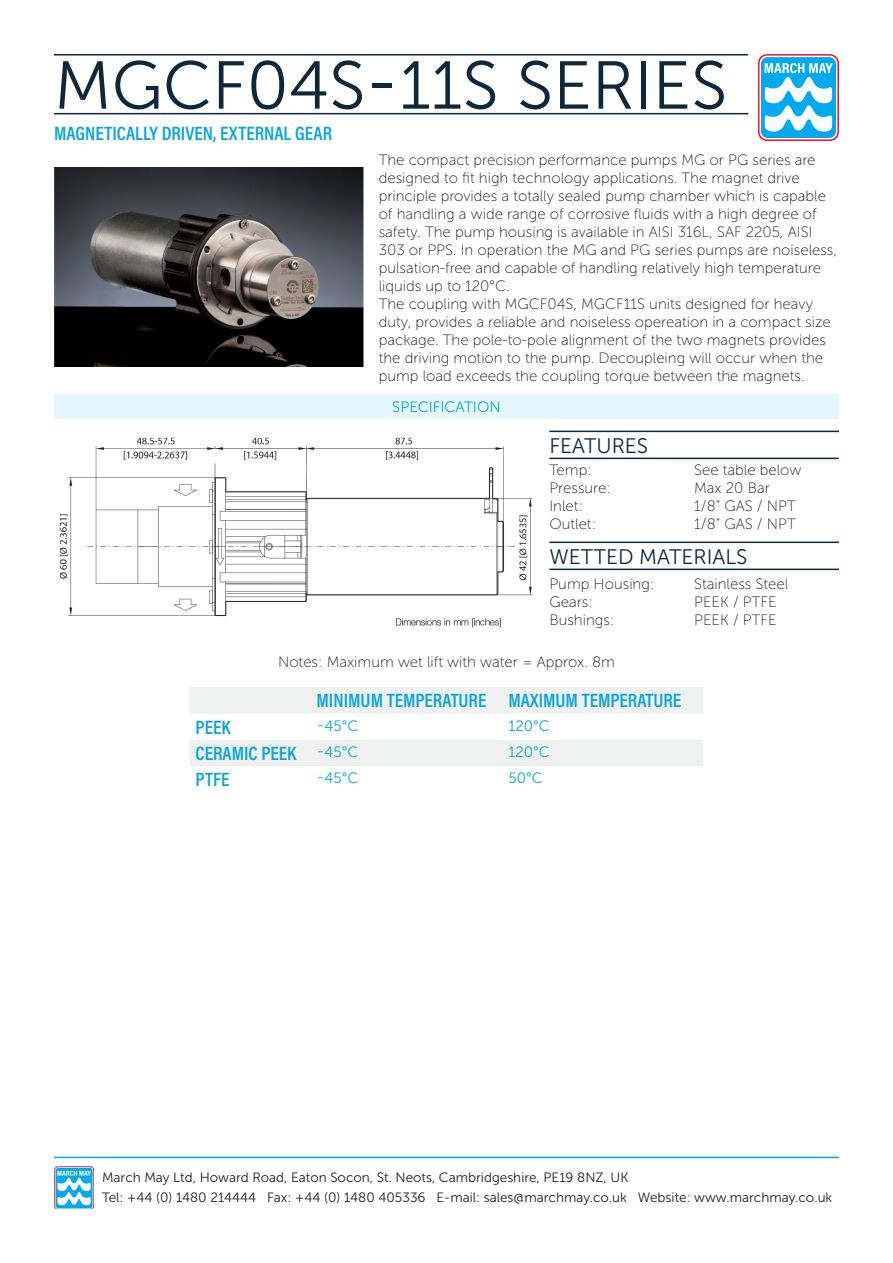
<style>
.page{position:relative;width:893px;height:1263px;background:#fff}
.page>*{position:absolute;margin:0;border:0;box-sizing:border-box;transform-origin:0 0}
.Heading{font:67.5px "Museo Sans 300";color:#0e273a}
.Sub_Heading_Black{font:21px "Museo Sans 300";color:#0e273a}
.Sub_Heading{font:600 19.5px "Acumin Pro Cond";color:#0aa5da}
._2_Column_Black{font:15px/18px "Museo Sans 100";color:#231f20}
.Heading_-_Table{font:15px "Museo Sans 300";color:#0aa5da}
.t1{font:13.5px/19.8px "Museo Sans 300";color:#231f20}
</style>
<div class="page">
<img style="left:759px;top:54px;width:80px;height:86px">
<hr style="left:54px;top:54px;width:694px;height:2px;background:#0e273a">
<hr style="left:54px;top:113px;width:694px;height:1px;background:#0e273a">
<hr style="left:549px;top:431px;width:290px;height:1px;background:#0e273a">
<hr style="left:549px;top:458px;width:290px;height:1px;background:#0e273a">
<hr style="left:549px;top:542px;width:290px;height:1px;background:#0e273a">
<hr style="left:549px;top:569px;width:290px;height:1px;background:#0e273a">
<img style="left:54px;top:167px;width:310px;height:200px">
<img style="left:54px;top:1166px;width:40px;height:43px">
<hr style="left:54px;top:1157px;width:785px;height:1px;background:#02a9ed">
<svg style="left:190px;top:687px;width:513px;height:79px"></svg>
<div style="left:54px;top:395px;width:785px;height:24px;background:#e6f6fd"></div>
<img style="left:59px;top:437px;width:474px;height:191px">
<p class="Heading" style="left:54px;top:49px;width:675px">MGCF04S-11S SERIES</p>
<p class="Sub_Heading" style="left:54px;top:120px;width:280px">MAGNETICALLY DRIVEN, EXTERNAL GEAR</p>
<p class="_2_Column_Black" style="left:379px;top:151px;width:460px">The compact precision performance pumps MG or PG series are designed to fit high technology applications. The magnet drive principle provides a totally sealed pump chamber which is capable of handling a wide range of corrosive fluids with a high degree of safety. The pump housing is available in AISI 316L, SAF 2205, AISI 303 or PPS. In operation the MG and PG series pumps are noiseless, pulsation-free and capable of handling relatively high temperature liquids up to 120°C.</p>
<p class="_2_Column_Black" style="left:379px;top:295px;width:453px">The coupling with MGCF04S, MGCF11S units designed for heavy duty, provides a reliable and noiseless opereation in a compact size package. The pole-to-pole alignment of the two magnets provides the driving motion to the pump. Decoupleing will occur when the pump load exceeds the coupling torque between the magnets.</p>
<p class="Heading_-_Table" style="left:392px;top:399px;width:110px">SPECIFICATION</p>
<p class="Sub_Heading_Black" style="left:549px;top:435px;width:100px">FEATURES</p>
<p class="_2_Column_Black" style="left:549px;top:461px;width:44px">Temp:</p>
<p class="_2_Column_Black" style="left:549px;top:479px;width:63px">Pressure:</p>
<p class="_2_Column_Black" style="left:549px;top:497px;width:35px">Inlet:</p>
<p class="_2_Column_Black" style="left:549px;top:515px;width:48px">Outlet:</p>
<p class="_2_Column_Black" style="left:694px;top:461px;width:109px">See table below</p>
<p class="_2_Column_Black" style="left:694px;top:479px;width:77px">Max 20 Bar</p>
<p class="_2_Column_Black" style="left:694px;top:497px;width:103px">1/8” GAS / NPT</p>
<p class="_2_Column_Black" style="left:694px;top:515px;width:103px">1/8” GAS / NPT</p>
<p class="Sub_Heading_Black" style="left:549px;top:546px;width:200px">WETTED MATERIALS</p>
<p class="_2_Column_Black" style="left:549px;top:575px;width:107px">Pump Housing:</p>
<p class="_2_Column_Black" style="left:549px;top:593px;width:45px">Gears:</p>
<p class="_2_Column_Black" style="left:549px;top:611px;width:66px">Bushings:</p>
<p class="_2_Column_Black" style="left:694px;top:575px;width:96px">Stainless Steel</p>
<p class="_2_Column_Black" style="left:694px;top:593px;width:84px">PEEK / PTFE</p>
<p class="_2_Column_Black" style="left:694px;top:611px;width:84px">PEEK / PTFE</p>
<p class="_2_Column_Black" style="left:278px;top:652px;width:338px">Notes: Maximum wet lift with water = Approx. 8m</p>
<p class="Sub_Heading" style="left:317px;top:688px;width:171px">MINIMUM TEMPERATURE</p>
<p class="Sub_Heading" style="left:508px;top:688px;width:174px">MAXIMUM TEMPERATURE</p>
<p class="Sub_Heading" style="left:196px;top:714px;width:36px">PEEK</p>
<p class="Heading_-_Table" style="left:317px;top:717px;width:43px">-45°C</p>
<p class="Heading_-_Table" style="left:508px;top:717px;width:43px">120°C</p>
<p class="Sub_Heading" style="left:196px;top:740px;width:102px">CERAMIC PEEK</p>
<p class="Heading_-_Table" style="left:317px;top:744px;width:43px">-45°C</p>
<p class="Heading_-_Table" style="left:508px;top:744px;width:43px">120°C</p>
<p class="Sub_Heading" style="left:196px;top:767px;width:35px">PTFE</p>
<p class="Heading_-_Table" style="left:317px;top:770px;width:43px">-45°C</p>
<p class="Heading_-_Table" style="left:508px;top:770px;width:36px">50°C</p>
<p class="t1" style="left:102px;top:1168px;width:732px">March May Ltd, Howard Road, Eaton Socon, St. Neots, Cambridgeshire, PE19 8NZ, UK<br>Tel: +44 (0) 1480 214444 Fax: +44 (0) 1480 405336 E-mail: sales@marchmay.co.uk Website: www.marchmay.co.uk</p>
</div>
